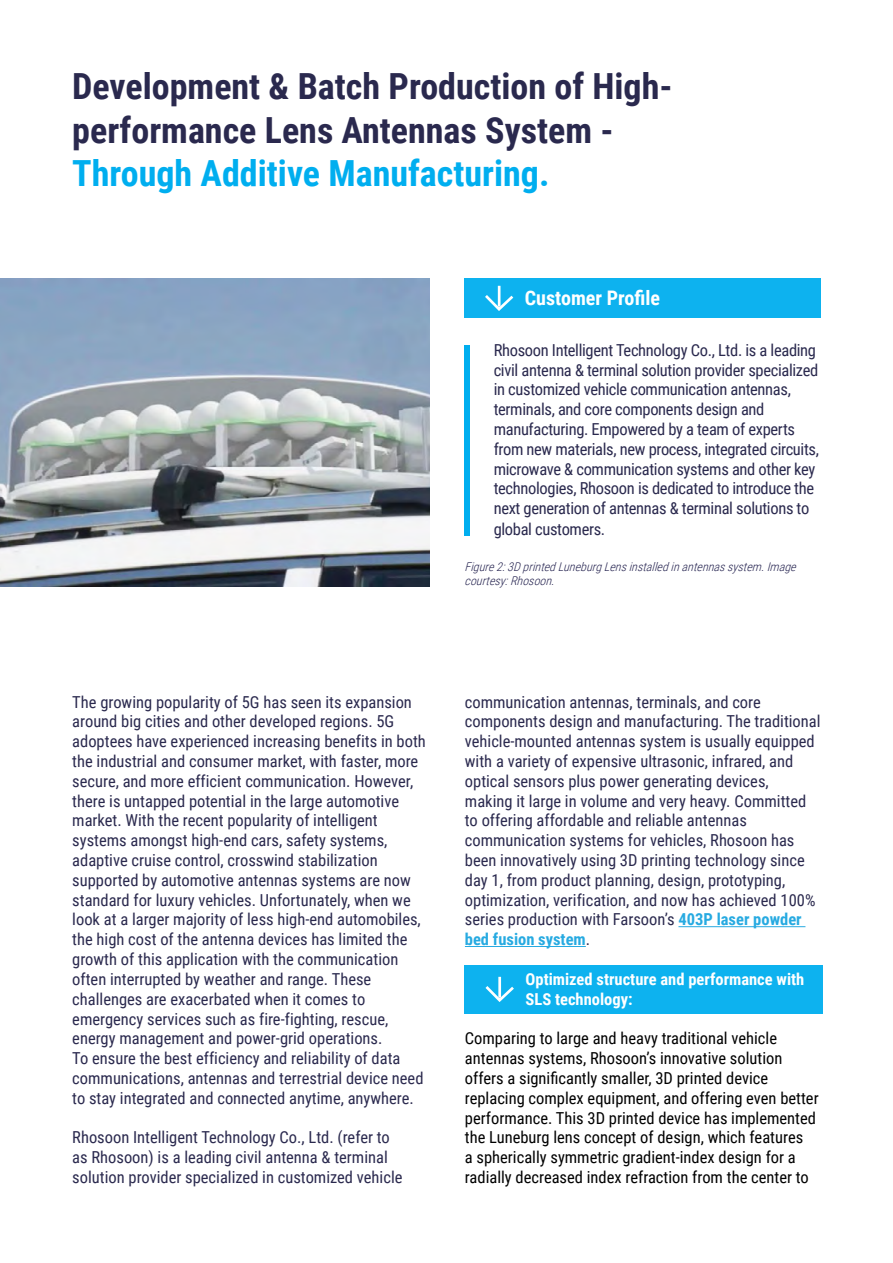
<style>
.page{position:relative;width:893px;height:1263px;background:#fff}
.page>*{position:absolute;margin:0;border:0;box-sizing:border-box;transform-origin:0 0}
.t1{font:700 36px/43.2px "Roboto Condensed";color:#2a294e}
.t2{font:700 36px "Roboto Condensed";color:#00aeef}
.t3{font:700 20.1px "Roboto Condensed";color:#fff}
.t4{font:16.5px/19.8px "Roboto Condensed";color:#2a294e}
.t5{font:16.5px/20px "Roboto Condensed";letter-spacing:-.02em;color:#2a294e}
.t6{font:16.5px/19.8px "Roboto Condensed";color:#000}
.t7{font:700 16.5px/19.8px "Roboto Condensed";color:#fff}
.t8{font:italic 300 12px/14.4px "Roboto Condensed";color:#24224f}
.s1{font-weight:700;color:#27aae1}
</style>
<div class="page">
<div style="left:465px;top:345px;width:5px;height:191px;background:#00aeef"></div>
<div style="left:465px;top:279px;width:356px;height:39px;background:#0db2ef"></div>
<hr style="left:498px;top:286px;width:2px;height:21px;background:#fff">
<svg style="left:485px;top:292px;width:29px;height:19px"></svg>
<img style="left:0;top:278px;width:429px;height:308px">
<hr style="left:678px;top:926px;width:127px;height:1px;background:#27aae1">
<hr style="left:465px;top:946px;width:121px;height:1px;background:#27aae1">
<div style="left:465px;top:965px;width:358px;height:48px;background:#0db2ef"></div>
<hr style="left:498px;top:977px;width:3px;height:21px;background:#fff">
<svg style="left:485px;top:983px;width:29px;height:19px"></svg>
<h1 class="t1" style="left:72px;top:64px;width:602px">Development &amp; Batch Production of High&shy;performance Lens Antennas System -</h1>
<h1 class="t2" style="left:72px;top:148px;width:479px">Through Additive Manufacturing.</h1>
<p class="t3" style="left:525px;top:283px;width:137px">Customer Profile</p>
<p class="t5" style="left:494px;top:339px;width:327px">Rhosoon Intelligent Technology Co., Ltd. is a leading civil antenna &amp; terminal solution provider specialized in customized vehicle communication antennas, terminals, and core components design and manufacturing. Empowered by a team of experts from new materials, new process, integrated circuits, microwave &amp; communication systems and other key technologies, Rhosoon is dedicated to introduce the next generation of antennas &amp; terminal solutions to global customers.</p>
<p class="t8" style="left:465px;top:559px;width:337px">Figure2:3DprintedLuneburgLensinstalledinantennassystem.Image courtesy:Rhosoon.</p>
<p class="t4" style="left:72px;top:691px;width:355px">The growing popularity of 5G has seen its expansion around big cities and other developed regions. 5G adoptees have experienced increasing benefits in both the industrial and consumer market, with faster, more secure, and more efficient communication. However, there is untapped potential in the large automotive market. With the recent popularity of intelligent systems amongst high-end cars, safety systems, adaptive cruise control, crosswind stabilization supported by automotive antennas systems are now standard for luxury vehicles. Unfortunately, when we look at a larger majority of less high-end automobiles, the high cost of the antenna devices has limited the growth of this application with the communication often interrupted by weather and range. These challenges are exacerbated when it comes to emergency services such as fire-fighting, rescue, energy management and power-grid operations.<br>To ensure the best efficiency and reliability of data communications, antennas and terrestrial device need to stay integrated and connected anytime, anywhere.</p>
<p class="t4" style="left:72px;top:1127px;width:332px">Rhosoon Intelligent Technology Co., Ltd. (refer to as Rhosoon) is a leading civil antenna &amp; terminal solution provider specialized in customized vehicle</p>
<p class="t4" style="left:465px;top:691px;width:357px">communication antennas, terminals, and core components design and manufacturing. The traditional vehicle-mounted antennas system is usually equipped with a variety of expensive ultrasonic, infrared, and optical sensors plus power generating devices, making it large in volume and very heavy. Committed to offering affordable and reliable antennas communication systems for vehicles, Rhosoon has been innovatively using 3D printing technology since day 1, from product planning, design, prototyping, optimization, verification, and now has achieved 100% series production with Farsoon’s <span class="s1">403P laser powder bed fusion system</span>.</p>
<p class="t7" style="left:526px;top:969px;width:280px">Optimized structure and performance with<br>SLS technology:</p>
<p class="t6" style="left:465px;top:1028px;width:355px">Comparing to large and heavy traditional vehicle antennas systems, Rhosoon’s innovative solution offers a significantly smaller, 3D printed device replacing complex equipment, and offering even better performance. This 3D printed device has implemented the Luneburg lens concept of design, which features<br>a spherically symmetric gradient-index design for a radially decreased index refraction from the center to</p>
</div>
